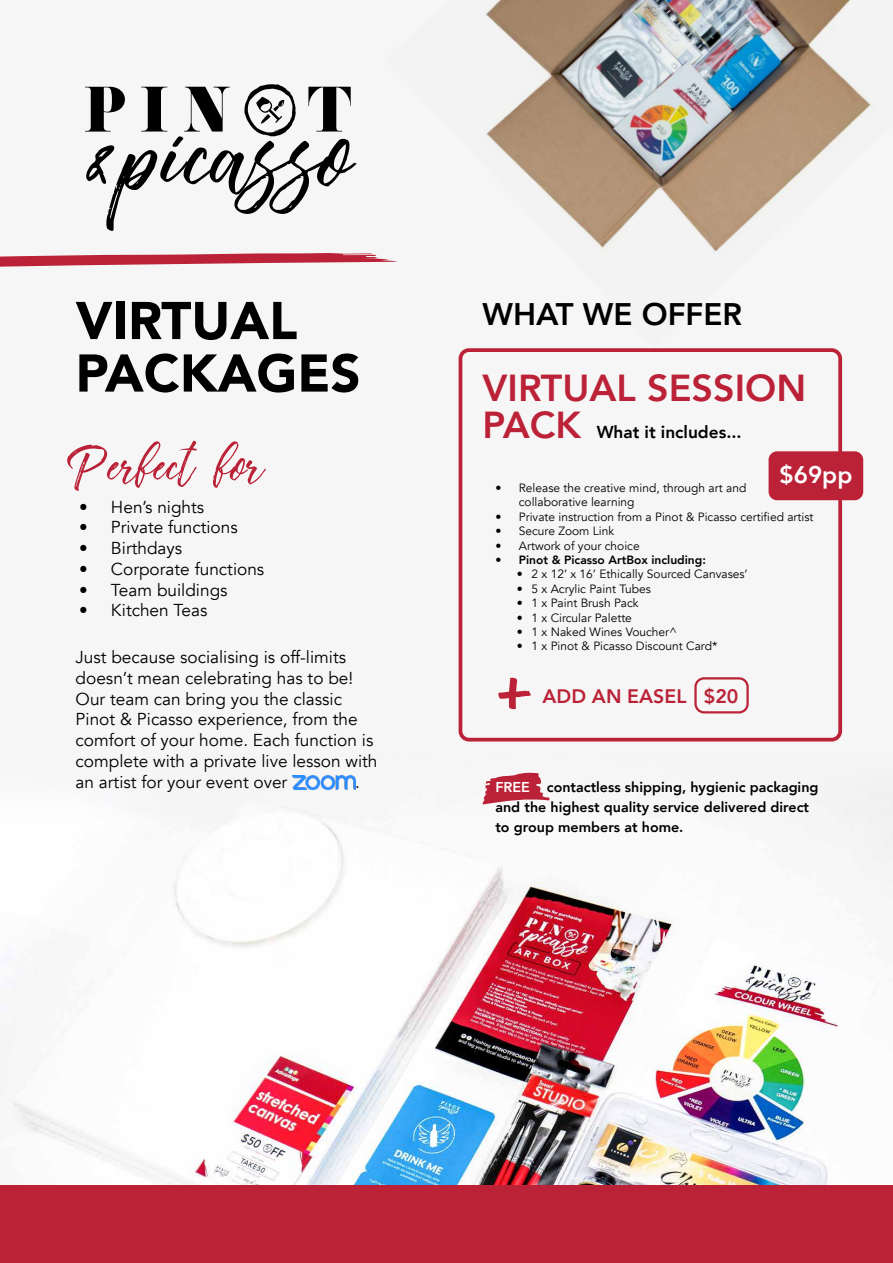
<style>
.page{position:relative;width:893px;height:1263px;background:#f6f6f6}
.page>*{position:absolute;margin:0;border:0;box-sizing:border-box;transform-origin:0 0}
.t1{font:53.85px "Vincentia";color:#bb2237}
.t2{font:900 52.5px/52.5px "Avenir";color:#000}
.t3{font:800 37.5px "Avenir";color:#bb2237}
.t4{font:800 31.12px "Avenir";color:#000}
.t5{font:800 24px "Avenir";color:#fff}
.t6{font:800 19.5px "Avenir";color:#bb2237}
.t7{font:17.25px/20.7px "Avenir";color:#000}
.t8{font:800 17.25px "Avenir";color:#000}
.t9{font:800 14.25px/20.2px "Avenir";color:#000}
.t10{font:12px/14.4px "Avenir";color:#000}
.t11{font:800 12px "Avenir";color:#000}
.s1{font-size:37.5px;color:#bb2237}
.s2{color:#fff}
</style>
<div class="page">
<img style="left:14px;top:777px;width:824px;height:408px">
<img style="left:485px;top:0;width:389px;height:252px">
<svg style="left:0;top:253px;width:397px;height:14px"></svg>
<img style="left:292px;top:775px;width:63px;height:15px">
<svg style="left:85px;top:84px;width:272px;height:147px"></svg>
<div style="left:459px;top:348px;width:383px;height:393px;border:4px solid #bb2237;border-radius:9px"></div>
<div style="left:694px;top:677px;width:55px;height:36px;border:2px solid #bb2237;border-radius:9px"></div>
<div style="left:769px;top:451px;width:94px;height:49px;background:#bb2237;border-radius:9px"></div>
<svg style="left:481px;top:772px;width:69px;height:32px"></svg>
<svg style="left:498px;top:678px;width:33px;height:31px"></svg>
<div style="left:0;top:1185px;width:893px;height:78px;background:#bb2237"></div>
<h2 class="t2" style="left:76px;top:293px;width:286px">VIRTUAL<br>PACKAGES</h2>
<h1 class="t1" style="left:67px;top:438px;width:198px">Perfect for</h1>
<p class="t7" style="left:79px;top:497px;width:127px">• Hen’s nights</p>
<p class="t7" style="left:79px;top:517px;width:160px">• Private functions</p>
<p class="t7" style="left:79px;top:538px;width:105px">• Birthdays</p>
<p class="t7" style="left:79px;top:559px;width:187px">• Corporate functions</p>
<p class="t7" style="left:79px;top:579px;width:150px">• Team buildings</p>
<p class="t7" style="left:79px;top:600px;width:130px">• Kitchen Teas</p>
<p class="t7" style="left:76px;top:647px;width:303px">Just because socialising is off-limits doesn’t mean celebrating has to be!<br>Our team can bring you the classic Pinot &amp; Picasso experience, from the comfort of your home. Each function is complete with a private live lesson with an artist for your event over</p>
<p class="t7" style="left:355px;top:772px;width:6px">.</p>
<h3 class="t4" style="left:483px;top:290px;width:261px">WHAT WE OFFER</h3>
<h3 class="t3" style="left:483px;top:359px;width:325px">VIRTUAL SESSION</h3>
<p class="t8" style="left:483px;top:419px;width:261px"><span class="s1">PACK</span> What it includes...</p>
<h3 class="t5" style="left:780px;top:456px;width:74px">$69pp</h3>
<p class="t10" style="left:519px;top:481px;width:229px;text-indent:-23px">• Release the creative mind, through art and collaborative learning</p>
<p class="t10" style="left:495px;top:510px;width:320px">• Private instruction from a Pinot &amp; Picasso certified artist</p>
<p class="t10" style="left:495px;top:524px;width:120px">• Secure Zoom Link</p>
<p class="t10" style="left:495px;top:538px;width:146px">• Artwork of your choice</p>
<p class="t11" style="left:495px;top:550px;width:212px">• Pinot &amp; Picasso ArtBox including:</p>
<p class="t10" style="left:517px;top:567px;width:232px">• 2 x 12’ x 16’ Ethically Sourced Canvases’</p>
<p class="t10" style="left:517px;top:582px;width:136px">• 5 x Acrylic Paint Tubes</p>
<p class="t10" style="left:517px;top:596px;width:124px">• 1 x Paint Brush Pack</p>
<p class="t10" style="left:517px;top:610px;width:117px">• 1 x Circular Palette</p>
<p class="t10" style="left:517px;top:625px;width:162px">• 1 x Naked Wines Voucher^</p>
<p class="t10" style="left:517px;top:639px;width:202px">• 1 x Pinot &amp; Picasso Discount Card*</p>
<p class="t6" style="left:542px;top:681px;width:197px">ADD AN EASEL $20</p>
<p class="t9" style="left:495px;top:777px;width:325px"><span class="s2">FREE</span> contactless shipping, hygienic packaging and the highest quality service delivered direct to group members at home.</p>
</div>
